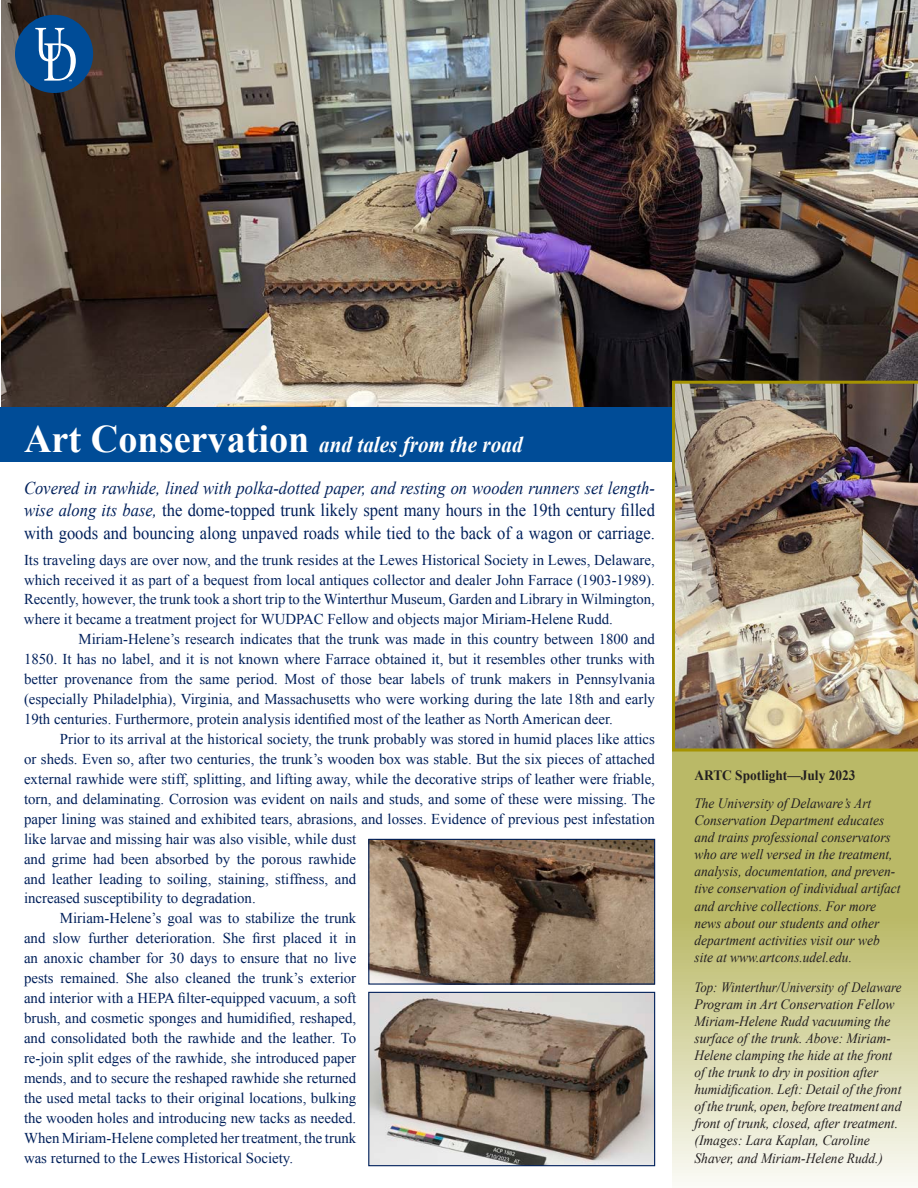
<style>
.page{position:relative;width:918px;height:1188px;background:#fff}
.page>*{position:absolute;margin:0;border:0;box-sizing:border-box;transform-origin:0 0}
.t1{font:italic 700 22.5px "Times New Roman";color:#fff;scale:.94 1}
.t2{font:18px/22.5px "Times New Roman";color:#00205b;text-align:justify;scale:.92 1}
.t3{font:15px/20px "Times New Roman";color:#00205b;text-align:justify}
.t4{font:italic 14.25px/17.1px "Times New Roman";color:#231f20;scale:.94 1}
.t5{font:italic 14.25px/17.1px "Times New Roman";color:#231f20;scale:.95 1}
.t6{font:italic 14.25px/17.1px "Times New Roman";color:#231f20;scale:.93 1}
.t7{font:italic 14.25px "Times New Roman";color:#231f20;scale:.9 1}
.t8{font:700 14.25px "Times New Roman";color:#231f20;scale:.94 1}
.s1{font-style:normal;font-size:39px}
.s2{font-style:italic}
</style>
<div class="page">
<svg style="left:672px;top:752px;width:246px;height:430px;background:#cdcc92"></svg>
<img style="left:2px;top:0;width:916px;height:407px">
<div style="left:1px;top:407px;width:917px;height:55px;background:#004c97"></div>
<img style="left:672px;top:381px;width:246px;height:371px">
<div style="left:15px;top:15px;width:78px;height:78px;background:#004c97;border-radius:50%"></div>
<svg style="left:35px;top:28px;width:41px;height:53px"></svg>
<img style="left:370px;top:994px;width:283px;height:170px">
<div style="left:368px;top:992px;width:287px;height:174px;border:1px solid #00205b"></div>
<img style="left:370px;top:841px;width:283px;height:142px">
<div style="left:368px;top:839px;width:287px;height:146px;border:1px solid #00205b"></div>
<p class="t1" style="left:24px;top:429px;width:532px"><span class="s1">Art Conservation</span> and tales from the road</p>
<p class="t2" style="left:24px;top:476px;width:687px"><span class="s2">Covered in rawhide, lined with polka-dotted paper, and resting on wooden runners set length&shy;wise along its base,</span> the dome-topped trunk likely spent many hours in the 19th century filled with goods and bouncing along unpaved roads while tied to the back of a wagon or carriage.</p>
<p class="t3" style="left:24px;top:550px;width:632px;line-height:19.5px">Its traveling days are over now, and the trunk resides at the Lewes Historical Society in Lewes, Delaware, which received it as part of a bequest from local antiques collector and dealer John Farrace (1903-1989).</p>
<p class="t3" style="left:24px;top:589px;width:632px">Recently, however, the trunk took a short trip to the Winterthur Museum, Garden and Library in Wilmington,</p>
<p class="t3" style="left:24px;top:609px;width:590px">where it became a treatment project for WUDPAC Fellow and objects major Miriam-Helene Rudd.</p>
<p class="t3" style="left:24px;top:629px;width:633px;text-indent:55px">Miriam-Helene’s research indicates that the trunk was made in this country between 1800 and 1850. It has no label, and it is not known where Farrace obtained it, but it resembles other trunks with better provenance from the same period. Most of those bear labels of trunk makers in Pennsylvania</p>
<p class="t3" style="left:24px;top:689px;width:632px">(especially Philadelphia), Virginia, and Massachusetts who were working during the late 18th and early</p>
<p class="t3" style="left:24px;top:709px;width:590px">19th centuries. Furthermore, protein analysis identified most of the leather as North American deer.</p>
<p class="t3" style="left:24px;top:729px;width:633px;text-indent:36px">Prior to its arrival at the historical society, the trunk probably was stored in humid places like attics or sheds. Even so, after two centuries, the trunk’s wooden box was stable. But the six pieces of attached external rawhide were stiff, splitting, and lifting away, while the decorative strips of leather were friable,</p>
<p class="t3" style="left:24px;top:789px;width:633px">torn, and delaminating. Corrosion was evident on nails and studs, and some of these were missing. The</p>
<p class="t3" style="left:24px;top:808px;width:632px">paper lining was stained and exhibited tears, abrasions, and losses. Evidence of previous pest infestation</p>
<p class="t3" style="left:24px;top:828px;width:334px">like larvae and missing hair was also visible, while dust and grime had been absorbed by the porous rawhide</p>
<p class="t3" style="left:24px;top:868px;width:334px">and leather leading to soiling, staining, stiffness, and</p>
<p class="t3" style="left:24px;top:888px;width:233px">increased susceptibility to degradation.</p>
<p class="t3" style="left:24px;top:908px;width:334px;text-indent:36px">Miriam-Helene’s goal was to stabilize the trunk and slow further deterioration. She first placed it in an anoxic chamber for 30 days to ensure that no live pests remained. She also cleaned the trunk’s exterior and interior with a HEPA filter-equipped vacuum, a soft brush, and cosmetic sponges and humidified, reshaped, and consolidated both the rawhide and the leather. To re-join split edges of the rawhide, she introduced paper mends, and to secure the reshaped rawhide she returned the used metal tacks to their original locations, bulking the wooden holes and introducing new tacks as needed.</p>
<p class="t3" style="left:24px;top:1128px;width:334px">When Miriam-Helene completed her treatment, the trunk</p>
<p class="t3" style="left:24px;top:1148px;width:271px">was returned to the Lewes Historical Society.</p>
<p class="t8" style="left:694px;top:765px;width:173px">ARTC Spotlight—July 2023</p>
<p class="t4" style="left:694px;top:794px;width:190px">The University of Delaware’s Art</p>
<p class="t4" style="left:694px;top:811px;width:221px">Conservation Department educates and trains professional conservators who are well versed in the treatment, analysis, documentation, and preven&shy;tive conservation of individual artifact and archive collections. For more news about our students and other department activities visit our web</p>
<p class="t4" style="left:694px;top:948px;width:169px">site at www.artcons.udel.edu.</p>
<p class="t7" style="left:694px;top:977px;width:232px">Top: Winterthur/University of Delaware</p>
<p class="t5" style="left:694px;top:995px;width:212px">Program in Art Conservation Fellow</p>
<p class="t4" style="left:694px;top:1012px;width:210px">Miriam-Helene Rudd vacuuming the surface of the trunk. Above: Miriam-</p>
<p class="t6" style="left:695px;top:1046px;width:214px">Helene clamping the hide at the front of the trunk to dry in position after</p>
<p class="t6" style="left:695px;top:1080px;width:224px">humidification. Left: Detail of the front</p>
<p class="t5" style="left:694px;top:1098px;width:219px">of the trunk, open, before treatment and</p>
<p class="t5" style="left:694px;top:1115px;width:216px">front of trunk, closed, after treatment. (Images: Lara Kaplan, Caroline<br>Shaver, and Miriam-Helene Rudd.)</p>
</div>
